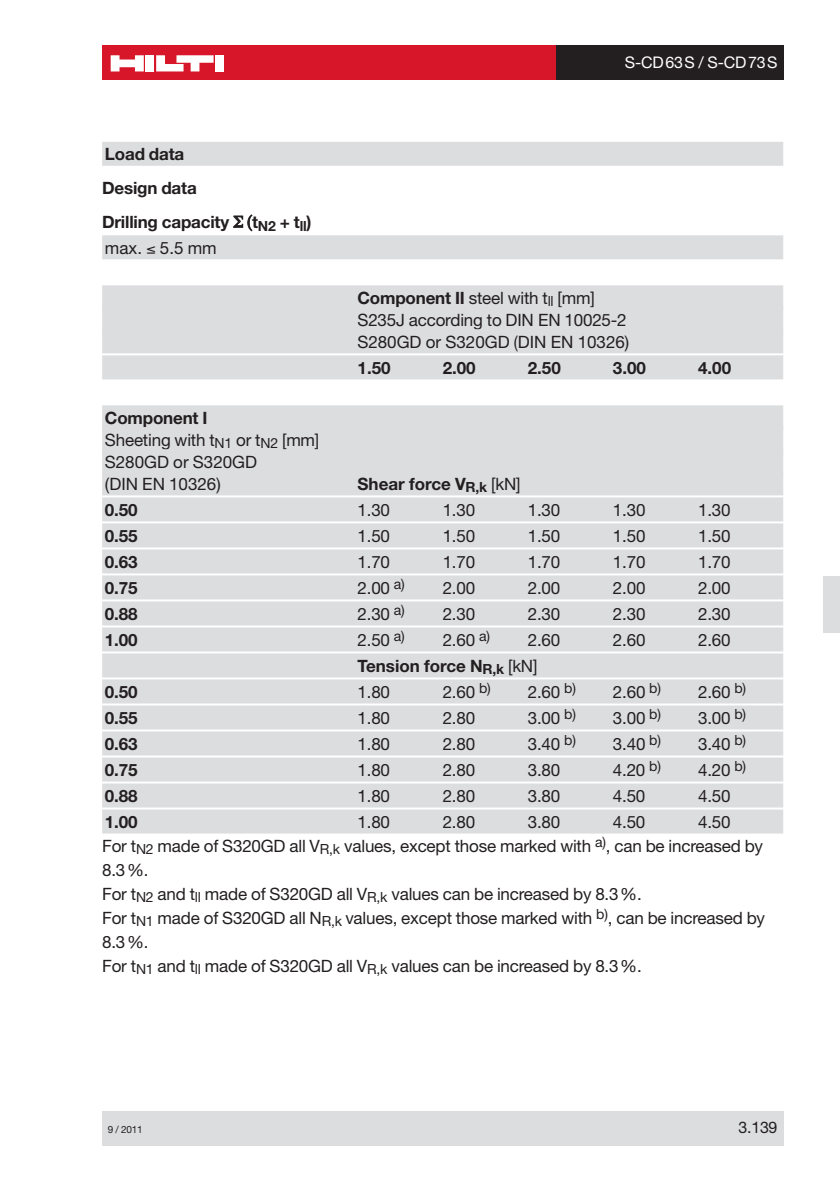
<style>
.page{position:relative;width:840px;height:1191px;background:#fff}
.page>*{position:absolute;margin:0;border:0;box-sizing:border-box;transform-origin:0 0}
.t1{font:17px/24px "Helvetica Neue";letter-spacing:-.01em;color:#231f20}
.t2{font:700 17px "Helvetica Neue";letter-spacing:-.01em;color:#231f20}
.t3{font:16px "Helvetica Neue";letter-spacing:.045em;color:#fff}
.t4{font:16px "Helvetica Neue";color:#231f20}
.t5{font:10px "Helvetica Neue";color:#231f20}
.s1{font-weight:700}
.s2{font-weight:400}
</style>
<div class="page">
<div style="left:102px;top:1111px;width:680px;height:34px;background:#dcdddf"></div>
<div style="left:102px;top:45px;width:454px;height:34px;background:#d71729"></div>
<div style="left:145px;top:55px;width:9px;height:16px;background:#fff"></div>
<div style="left:215px;top:55px;width:9px;height:16px;background:#fff"></div>
<svg style="left:111px;top:55px;width:33px;height:16px"></svg>
<svg style="left:156px;top:55px;width:57px;height:16px"></svg>
<div style="left:556px;top:45px;width:226px;height:34px;background:#231f20"></div>
<div style="left:822px;top:575px;width:17px;height:57px;background:#dcdddf"></div>
<div style="left:102px;top:142px;width:680px;height:24px;background:#dcdddf"></div>
<div style="left:102px;top:235px;width:680px;height:24px;background:#dcdddf"></div>
<div style="left:102px;top:285px;width:680px;height:24px;background:#dcdddf"></div>
<div style="left:102px;top:307px;width:680px;height:24px;background:#dcdddf"></div>
<div style="left:102px;top:329px;width:680px;height:24px;background:#dcdddf"></div>
<div style="left:102px;top:355px;width:680px;height:24px;background:#dcdddf"></div>
<div style="left:102px;top:405px;width:680px;height:24px;background:#dcdddf"></div>
<div style="left:102px;top:427px;width:680px;height:24px;background:#dcdddf"></div>
<div style="left:102px;top:449px;width:680px;height:24px;background:#dcdddf"></div>
<div style="left:102px;top:471px;width:680px;height:24px;background:#dcdddf"></div>
<div style="left:102px;top:497px;width:680px;height:24px;background:#dcdddf"></div>
<div style="left:102px;top:523px;width:680px;height:24px;background:#dcdddf"></div>
<div style="left:102px;top:549px;width:680px;height:24px;background:#dcdddf"></div>
<div style="left:102px;top:575px;width:680px;height:24px;background:#dcdddf"></div>
<div style="left:102px;top:601px;width:680px;height:24px;background:#dcdddf"></div>
<div style="left:102px;top:627px;width:680px;height:24px;background:#dcdddf"></div>
<div style="left:102px;top:653px;width:680px;height:24px;background:#dcdddf"></div>
<div style="left:102px;top:679px;width:680px;height:24px;background:#dcdddf"></div>
<div style="left:102px;top:705px;width:680px;height:24px;background:#dcdddf"></div>
<div style="left:102px;top:731px;width:680px;height:24px;background:#dcdddf"></div>
<div style="left:102px;top:757px;width:680px;height:24px;background:#dcdddf"></div>
<div style="left:102px;top:783px;width:680px;height:24px;background:#dcdddf"></div>
<div style="left:102px;top:809px;width:680px;height:24px;background:#dcdddf"></div>
<p class="t2" style="left:105px;top:148px;width:81px">Load data</p>
<p class="t2" style="left:102px;top:181px;width:96px">Design data</p>
<p class="t2" style="left:102px;top:215px;width:128px">Drilling capacity</p>
<p class="t2" style="left:252px;top:215px;width:61px">t<sub>N2</sub> + t<sub>ll</sub>)</p>
<p class="t1" style="left:105px;top:237px;width:113px">max. ≤ 5.5 mm</p>
<p class="t1" style="left:105px;top:408px;width:216px;line-height:22px"><span class="s1">Component I<br></span>Sheeting with t<sub>N1</sub> or t<sub>N2</sub> [mm]<br>S280GD or S320GD<br>(DIN EN 10326)</p>
<p class="t3" style="left:624px;top:57px;width:154px">S-CD63S / S-CD73S</p>
<p class="t1" style="left:357px;top:288px;width:273px;line-height:22px"><span class="s1">Component II</span> steel with t<sub>ll</sub> [mm]<br>S235J according to DIN EN 10025-2<br>S280GD or S320GD (DIN EN 10326)</p>
<p class="t2" style="left:357px;top:361px;width:35px">1.50</p>
<p class="t2" style="left:442px;top:361px;width:35px">2.00</p>
<p class="t2" style="left:527px;top:361px;width:35px">2.50</p>
<p class="t2" style="left:612px;top:361px;width:35px">3.00</p>
<p class="t2" style="left:697px;top:361px;width:35px">4.00</p>
<p class="t2" style="left:357px;top:477px;width:164px">Shear force V<sub>R,k</sub> <span class="s2">[kN]</span></p>
<p class="t2" style="left:105px;top:503px;width:34px">0.50</p>
<p class="t1" style="left:357px;top:499px;width:34px">1.30</p>
<p class="t1" style="left:442px;top:499px;width:34px">1.30</p>
<p class="t1" style="left:527px;top:499px;width:34px">1.30</p>
<p class="t1" style="left:612px;top:499px;width:34px">1.30</p>
<p class="t1" style="left:697px;top:499px;width:34px">1.30</p>
<p class="t2" style="left:105px;top:529px;width:34px">0.55</p>
<p class="t1" style="left:357px;top:525px;width:34px">1.50</p>
<p class="t1" style="left:442px;top:525px;width:34px">1.50</p>
<p class="t1" style="left:527px;top:525px;width:34px">1.50</p>
<p class="t1" style="left:612px;top:525px;width:34px">1.50</p>
<p class="t1" style="left:697px;top:525px;width:34px">1.50</p>
<p class="t2" style="left:105px;top:555px;width:34px">0.63</p>
<p class="t1" style="left:357px;top:551px;width:34px">1.70</p>
<p class="t1" style="left:442px;top:551px;width:34px">1.70</p>
<p class="t1" style="left:527px;top:551px;width:34px">1.70</p>
<p class="t1" style="left:612px;top:551px;width:34px">1.70</p>
<p class="t1" style="left:697px;top:551px;width:34px">1.70</p>
<p class="t2" style="left:105px;top:581px;width:34px">0.75</p>
<p class="t1" style="left:357px;top:577px;width:49px">2.00 <sup>a)</sup></p>
<p class="t1" style="left:442px;top:577px;width:34px">2.00</p>
<p class="t1" style="left:527px;top:577px;width:34px">2.00</p>
<p class="t1" style="left:612px;top:577px;width:34px">2.00</p>
<p class="t1" style="left:697px;top:577px;width:34px">2.00</p>
<p class="t2" style="left:105px;top:607px;width:34px">0.88</p>
<p class="t1" style="left:357px;top:603px;width:49px">2.30 <sup>a)</sup></p>
<p class="t1" style="left:442px;top:603px;width:34px">2.30</p>
<p class="t1" style="left:527px;top:603px;width:34px">2.30</p>
<p class="t1" style="left:612px;top:603px;width:34px">2.30</p>
<p class="t1" style="left:697px;top:603px;width:34px">2.30</p>
<p class="t2" style="left:105px;top:633px;width:34px">1.00</p>
<p class="t1" style="left:357px;top:629px;width:49px">2.50 <sup>a)</sup></p>
<p class="t1" style="left:442px;top:629px;width:49px">2.60 <sup>a)</sup></p>
<p class="t1" style="left:527px;top:629px;width:34px">2.60</p>
<p class="t1" style="left:612px;top:629px;width:34px">2.60</p>
<p class="t1" style="left:697px;top:629px;width:34px">2.60</p>
<p class="t2" style="left:357px;top:659px;width:181px">Tension force N<sub>R,k</sub> <span class="s2">[kN]</span></p>
<p class="t2" style="left:105px;top:685px;width:34px">0.50</p>
<p class="t1" style="left:357px;top:681px;width:34px">1.80</p>
<p class="t1" style="left:442px;top:681px;width:50px">2.60 <sup>b)</sup></p>
<p class="t1" style="left:527px;top:681px;width:50px">2.60 <sup>b)</sup></p>
<p class="t1" style="left:612px;top:681px;width:50px">2.60 <sup>b)</sup></p>
<p class="t1" style="left:697px;top:681px;width:50px">2.60 <sup>b)</sup></p>
<p class="t2" style="left:105px;top:711px;width:34px">0.55</p>
<p class="t1" style="left:357px;top:707px;width:34px">1.80</p>
<p class="t1" style="left:442px;top:707px;width:34px">2.80</p>
<p class="t1" style="left:527px;top:707px;width:50px">3.00 <sup>b)</sup></p>
<p class="t1" style="left:612px;top:707px;width:50px">3.00 <sup>b)</sup></p>
<p class="t1" style="left:697px;top:707px;width:50px">3.00 <sup>b)</sup></p>
<p class="t2" style="left:105px;top:737px;width:34px">0.63</p>
<p class="t1" style="left:357px;top:733px;width:34px">1.80</p>
<p class="t1" style="left:442px;top:733px;width:34px">2.80</p>
<p class="t1" style="left:527px;top:733px;width:50px">3.40 <sup>b)</sup></p>
<p class="t1" style="left:612px;top:733px;width:50px">3.40 <sup>b)</sup></p>
<p class="t1" style="left:697px;top:733px;width:50px">3.40 <sup>b)</sup></p>
<p class="t2" style="left:105px;top:763px;width:34px">0.75</p>
<p class="t1" style="left:357px;top:759px;width:34px">1.80</p>
<p class="t1" style="left:442px;top:759px;width:34px">2.80</p>
<p class="t1" style="left:527px;top:759px;width:34px">3.80</p>
<p class="t1" style="left:612px;top:759px;width:50px">4.20 <sup>b)</sup></p>
<p class="t1" style="left:697px;top:759px;width:50px">4.20 <sup>b)</sup></p>
<p class="t2" style="left:105px;top:789px;width:34px">0.88</p>
<p class="t1" style="left:357px;top:785px;width:34px">1.80</p>
<p class="t1" style="left:442px;top:785px;width:34px">2.80</p>
<p class="t1" style="left:527px;top:785px;width:34px">3.80</p>
<p class="t1" style="left:612px;top:785px;width:34px">4.50</p>
<p class="t1" style="left:697px;top:785px;width:34px">4.50</p>
<p class="t2" style="left:105px;top:815px;width:34px">1.00</p>
<p class="t1" style="left:357px;top:811px;width:34px">1.80</p>
<p class="t1" style="left:442px;top:811px;width:34px">2.80</p>
<p class="t1" style="left:527px;top:811px;width:34px">3.80</p>
<p class="t1" style="left:612px;top:811px;width:34px">4.50</p>
<p class="t1" style="left:102px;top:811px;width:664px;text-indent:595px">4.50<br>For t<sub>N2</sub> made of S320GD all V<sub>R,k</sub> values, except those marked with <sup>a)</sup>, can be increased by 8.3%.<br>For t<sub>N2</sub> and t<sub>ll</sub> made of S320GD all V<sub>R,k</sub> values can be increased by 8.3%.<br>For t<sub>N1</sub> made of S320GD all N<sub>R,k</sub> values, except those marked with <sup>b)</sup>, can be increased by 8.3%.<br>For t<sub>N1</sub> and t<sub>ll</sub> made of S320GD all V<sub>R,k</sub> values can be increased by 8.3%.</p>
<p class="t5" style="left:108px;top:1125px;width:36px">9 / 2011</p>
<p class="t4" style="left:738px;top:1121px;width:40px">3.139</p>
</div>
